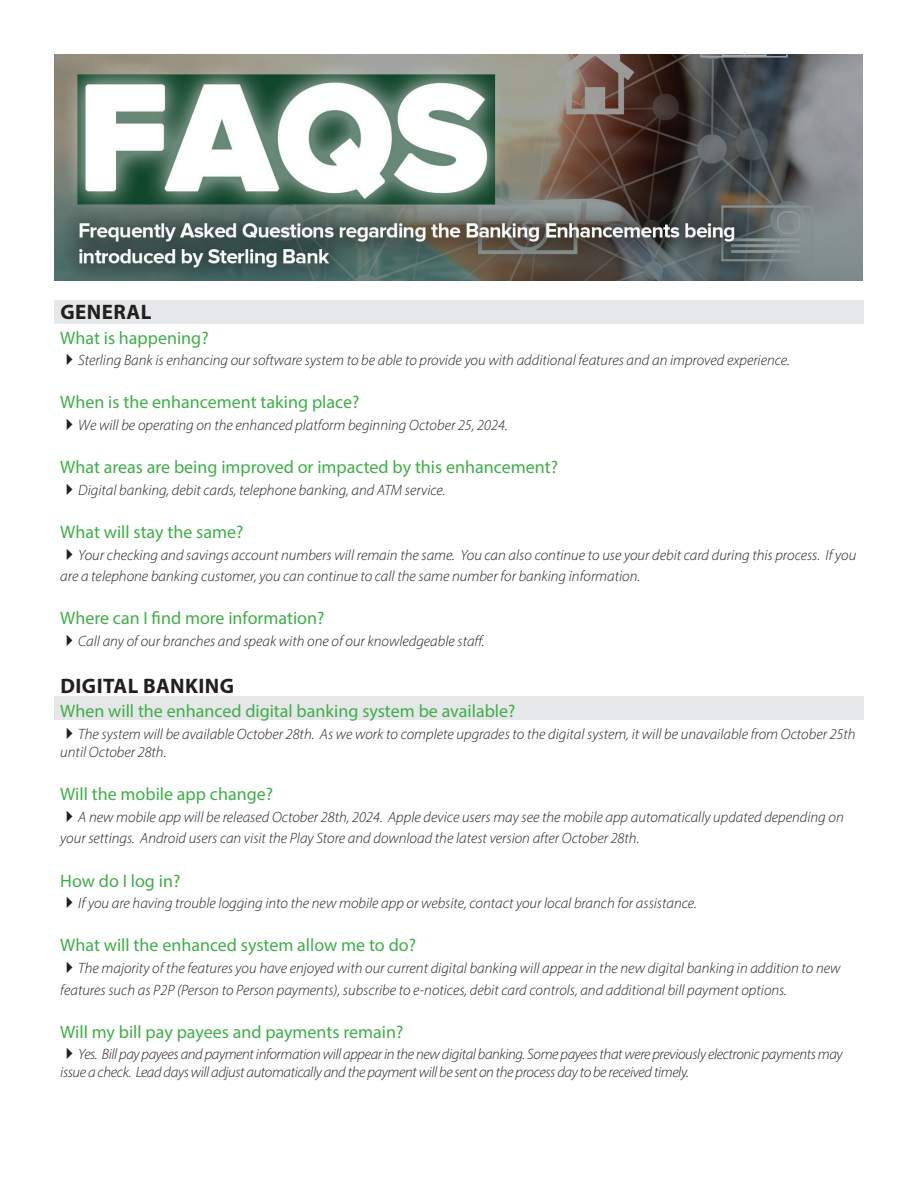
<style>
.page{position:relative;width:918px;height:1188px;background:#fff}
.page>*{position:absolute;margin:0;border:0;box-sizing:border-box;transform-origin:0 0}
.t1{font:700 21px "Myriad Pro";letter-spacing:.02em;color:#231f20}
.t2{font:18px "Myriad Pro";color:#40ae49}
.t3{font:italic 300 15px/21.6px "Myriad Pro";color:#231f20}
.t4{font:italic 300 15px/18px "Myriad Pro";letter-spacing:-.025em;color:#231f20}
</style>
<div class="page">
<div style="left:54px;top:696px;width:810px;height:23px;background:#e6e7e9"></div>
<div style="left:54px;top:300px;width:810px;height:24px;background:#e6e7e9"></div>
<img style="left:54px;top:54px;width:808px;height:227px">
<h1 class="t1" style="left:61px;top:298px;width:92px">GENERAL</h1>
<p class="t2" style="left:60px;top:327px;width:150px">What is happening?</p>
<p class="t3" style="left:60px;top:349px;width:731px">✔Sterling Bank is enhancing our software system to be able to provide you with additional features and an improved experience.</p>
<p class="t2" style="left:60px;top:391px;width:301px">When is the enhancement taking place?</p>
<p class="t3" style="left:60px;top:414px;width:449px">✔We will be operating on the enhanced platform beginning October 25, 2024.</p>
<p class="t2" style="left:60px;top:456px;width:499px">What areas are being improved or impacted by this enhancement?</p>
<p class="t3" style="left:60px;top:479px;width:387px">✔Digital banking, debit cards, telephone banking, and ATM service.</p>
<p class="t2" style="left:60px;top:521px;width:185px">What will stay the same?</p>
<p class="t3" style="left:60px;top:544px;width:798px">✔Your checking and savings account numbers will remain the same. You can also continue to use your debit card during this process. If you are a telephone banking customer, you can continue to call the same number for banking information.</p>
<p class="t2" style="left:60px;top:607px;width:266px">Where can I find more information?</p>
<p class="t3" style="left:60px;top:630px;width:426px">✔Call any of our branches and speak with one of our knowledgeable staff.</p>
<h1 class="t1" style="left:61px;top:672px;width:175px">DIGITAL BANKING</h1>
<p class="t2" style="left:60px;top:700px;width:457px">When will the enhanced digital banking system be available?</p>
<p class="t3" style="left:60px;top:725px;width:797px;line-height:18px">✔The system will be available October 28th. As we work to complete upgrades to the digital system, it will be unavailable from October 25th until October 28th.</p>
<p class="t2" style="left:60px;top:783px;width:214px">Will the mobile app change?</p>
<p class="t3" style="left:60px;top:806px;width:785px">✔A new mobile app will be released October 28th, 2024. Apple device users may see the mobile app automatically updated depending on your settings. Android users can visit the Play Store and download the latest version after October 28th.</p>
<p class="t2" style="left:60px;top:870px;width:122px">How do I log in?</p>
<p class="t3" style="left:60px;top:892px;width:638px">✔If you are having trouble logging into the new mobile app or website, contact your local branch for assistance.</p>
<p class="t2" style="left:60px;top:934px;width:357px">What will the enhanced system allow me to do?</p>
<p class="t3" style="left:60px;top:957px;width:782px">✔The majority of the features you have enjoyed with our current digital banking will appear in the new digital banking in addition to new features such as P2P (Person to Person payments), subscribe to e-notices, debit card controls, and additional bill payment options.</p>
<p class="t2" style="left:60px;top:1021px;width:345px">Will my bill pay payees and payments remain?</p>
<p class="t4" style="left:60px;top:1045px;width:784px">✔Yes. Bill pay payees and payment information will appear in the new digital banking. Some payees that were previously electronic payments may issue a check. Lead days will adjust automatically and the payment will be sent on the process day to be received timely.</p>
</div>
